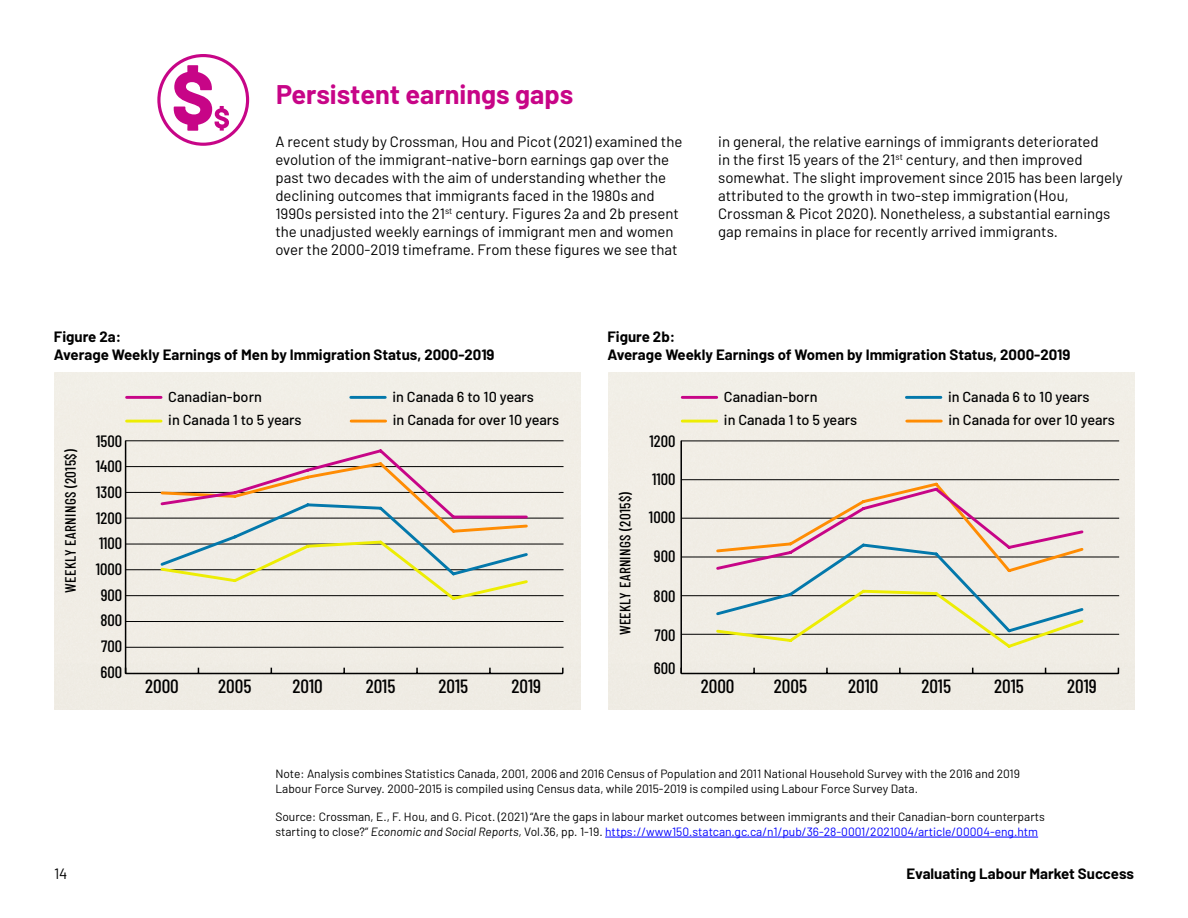
<style>
.page{position:relative;width:1188px;height:918px;background:#fff}
.page>*{position:absolute;margin:0;border:0;box-sizing:border-box;transform-origin:0 0}
.t1{font:700 27px "Barlow";color:#c70587}
.t2{font:500 19.2px "Barlow Condensed";color:#000}
.t3{font:500 16.5px/25.7px "Barlow Condensed";color:#000;text-align:justify}
.t4{font:15px/18px "Barlow";color:#000}
.t5{font:700 15px/18px "Barlow";color:#000}
.t6{font:500 15px "Barlow Condensed";letter-spacing:.02em;color:#000}
.t7{font:500 14.55px "Barlow";color:#000}
.t8{font:12px/14.4px "Barlow";color:#000}
.s1{font-style:italic}
.s2{color:#00f}
</style>
<div class="page">
<div style="left:608px;top:373px;width:527px;height:337px;background:#f1ede5"></div>
<hr style="left:681px;top:441px;width:438px;height:1px;background:#000">
<hr style="left:681px;top:479px;width:438px;height:1px;background:#000">
<hr style="left:681px;top:518px;width:438px;height:1px;background:#000">
<hr style="left:681px;top:557px;width:438px;height:1px;background:#000">
<hr style="left:681px;top:595px;width:438px;height:1px;background:#000">
<hr style="left:681px;top:634px;width:438px;height:1px;background:#000">
<div style="left:54px;top:373px;width:526px;height:337px;background:#f0ede5"></div>
<hr style="left:605px;top:837px;width:433px;height:1px;background:#00f">
<hr style="left:125px;top:441px;width:439px;height:1px;background:#000">
<hr style="left:125px;top:466px;width:439px;height:1px;background:#000">
<hr style="left:125px;top:492px;width:439px;height:1px;background:#000">
<hr style="left:125px;top:518px;width:439px;height:1px;background:#000">
<hr style="left:125px;top:544px;width:439px;height:1px;background:#000">
<hr style="left:125px;top:569px;width:439px;height:1px;background:#000">
<hr style="left:125px;top:595px;width:439px;height:1px;background:#000">
<hr style="left:125px;top:621px;width:439px;height:1px;background:#000">
<hr style="left:125px;top:647px;width:439px;height:1px;background:#000">
<hr style="left:126px;top:673px;width:437px;height:1px;background:#000">
<hr style="left:125px;top:441px;width:1px;height:232px;background:#000">
<svg style="left:158px;top:447px;width:372px;height:156px;background:#e3dcd1"></svg>
<hr style="left:681px;top:673px;width:437px;height:1px;background:#000">
<hr style="left:680px;top:441px;width:2px;height:232px;background:#000">
<svg style="left:714px;top:480px;width:372px;height:170px;background:#e5ded4"></svg>
<hr style="left:351px;top:420px;width:35px;height:3px;background:#ff8c03">
<hr style="left:907px;top:420px;width:34px;height:3px;background:#ff8c03">
<hr style="left:351px;top:396px;width:34px;height:3px;background:#0378ab">
<hr style="left:906px;top:396px;width:35px;height:3px;background:#0378ab">
<hr style="left:127px;top:420px;width:34px;height:3px;background:#eded03">
<hr style="left:682px;top:420px;width:35px;height:3px;background:#eded03">
<hr style="left:127px;top:396px;width:34px;height:3px;background:#c70587">
<hr style="left:682px;top:396px;width:35px;height:3px;background:#c70587">
<svg style="left:157px;top:54px;width:92px;height:92px"></svg>
<h1 class="t1" style="left:276px;top:74px;width:299px">Persistent earnings gaps</h1>
<p class="t4" style="left:275px;top:132px;width:408px">A recent study by Crossman, Hou and Picot (2021) examined the evolution of the immigrant-native-born earnings gap over the past two decades with the aim of understanding whether the declining outcomes that immigrants faced in the 1980s and 1990s persisted into the 21<sup>st</sup> century. Figures 2a and 2b present the unadjusted weekly earnings of immigrant men and women over the 2000-2019 timeframe. From these figures we see that</p>
<p class="t4" style="left:718px;top:132px;width:406px">in general, the relative earnings of immigrants deteriorated<br>in the first 15 years of the 21<sup>st</sup> century, and then improved somewhat. The slight improvement since 2015 has been largely attributed to the growth in two-step immigration (Hou, Crossman &amp; Picot 2020). Nonetheless, a substantial earnings gap remains in place for recently arrived immigrants.</p>
<p class="t5" style="left:54px;top:327px;width:442px">Figure 2a:<br>Average Weekly Earnings of Men by Immigration Status, 2000-2019</p>
<p class="t5" style="left:607px;top:327px;width:464px">Figure 2b:<br>Average Weekly Earnings of Women by Immigration Status, 2000-2019</p>
<p class="t7" style="left:168px;top:386px;width:95px">Canadian-born</p>
<p class="t7" style="left:724px;top:386px;width:95px">Canadian-born</p>
<p class="t7" style="left:393px;top:386px;width:143px">in Canada 6 to 10 years</p>
<p class="t7" style="left:948px;top:386px;width:143px">in Canada 6 to 10 years</p>
<p class="t6" style="left:60px;top:593px;width:145px;rotate:-90deg">WEEKLY EARNINGS (2015$)</p>
<p class="t7" style="left:168px;top:410px;width:135px">in Canada 1 to 5 years</p>
<p class="t7" style="left:724px;top:410px;width:135px">in Canada 1 to 5 years</p>
<p class="t7" style="left:393px;top:410px;width:168px">in Canada for over 10 years</p>
<p class="t7" style="left:949px;top:410px;width:168px">in Canada for over 10 years</p>
<p class="t3" style="left:96px;top:427px;width:28px">1500<br>1400<br>1300<br>1200</p>
<p class="t3" style="left:649px;top:427px;width:28px">1200</p>
<p class="t3" style="left:99px;top:530px;width:25px">1100</p>
<p class="t3" style="left:652px;top:465px;width:25px">1100</p>
<p class="t6" style="left:615px;top:635px;width:145px;rotate:-90deg">WEEKLY EARNINGS (2015$)</p>
<p class="t3" style="left:649px;top:504px;width:28px">1000</p>
<p class="t3" style="left:654px;top:543px;width:23px">900</p>
<p class="t3" style="left:96px;top:555px;width:28px">1000</p>
<p class="t3" style="left:101px;top:581px;width:23px">900</p>
<p class="t3" style="left:654px;top:582px;width:23px">800</p>
<p class="t3" style="left:100px;top:607px;width:23px">800</p>
<p class="t3" style="left:654px;top:621px;width:23px">700</p>
<p class="t3" style="left:101px;top:632px;width:23px">700</p>
<p class="t3" style="left:101px;top:658px;width:23px">600</p>
<p class="t3" style="left:654px;top:654px;width:23px">600</p>
<p class="t2" style="left:145px;top:672px;width:35px">2000</p>
<p class="t2" style="left:218px;top:672px;width:35px">2005</p>
<p class="t2" style="left:293px;top:672px;width:32px">2010</p>
<p class="t2" style="left:366px;top:672px;width:31px">2015</p>
<p class="t2" style="left:439px;top:672px;width:31px">2015</p>
<p class="t2" style="left:512px;top:672px;width:31px">2019</p>
<p class="t2" style="left:701px;top:672px;width:35px">2000</p>
<p class="t2" style="left:774px;top:672px;width:35px">2005</p>
<p class="t2" style="left:848px;top:672px;width:32px">2010</p>
<p class="t2" style="left:921px;top:672px;width:31px">2015</p>
<p class="t2" style="left:994px;top:672px;width:31px">2015</p>
<p class="t2" style="left:1067px;top:672px;width:31px">2019</p>
<p class="t8" style="left:275px;top:766px;width:746px">Note: Analysis combines Statistics Canada, 2001, 2006 and 2016 Census of Population and 2011 National Household Survey with the 2016 and 2019<br>Labour Force Survey. 2000-2015 is compiled using Census data, while 2015-2019 is compiled using Labour Force Survey Data.</p>
<p class="t8" style="left:275px;top:809px;width:771px">Source: Crossman, E., F. Hou, and G. Picot. (2021) “Are the gaps in labour market outcomes between immigrants and their Canadian-born counterparts starting to close?” <span class="s1">Economic and Social Reports,</span> Vol.36, pp. 1-19. <span class="s2">https://www150.statcan.gc.ca/n1/pub/36-28-0001/2021004/article/00004-eng.htm</span></p>
<p class="t4" style="left:54px;top:864px;width:15px">14</p>
<p class="t5" style="left:907px;top:864px;width:229px">Evaluating Labour Market Success</p>
</div>
